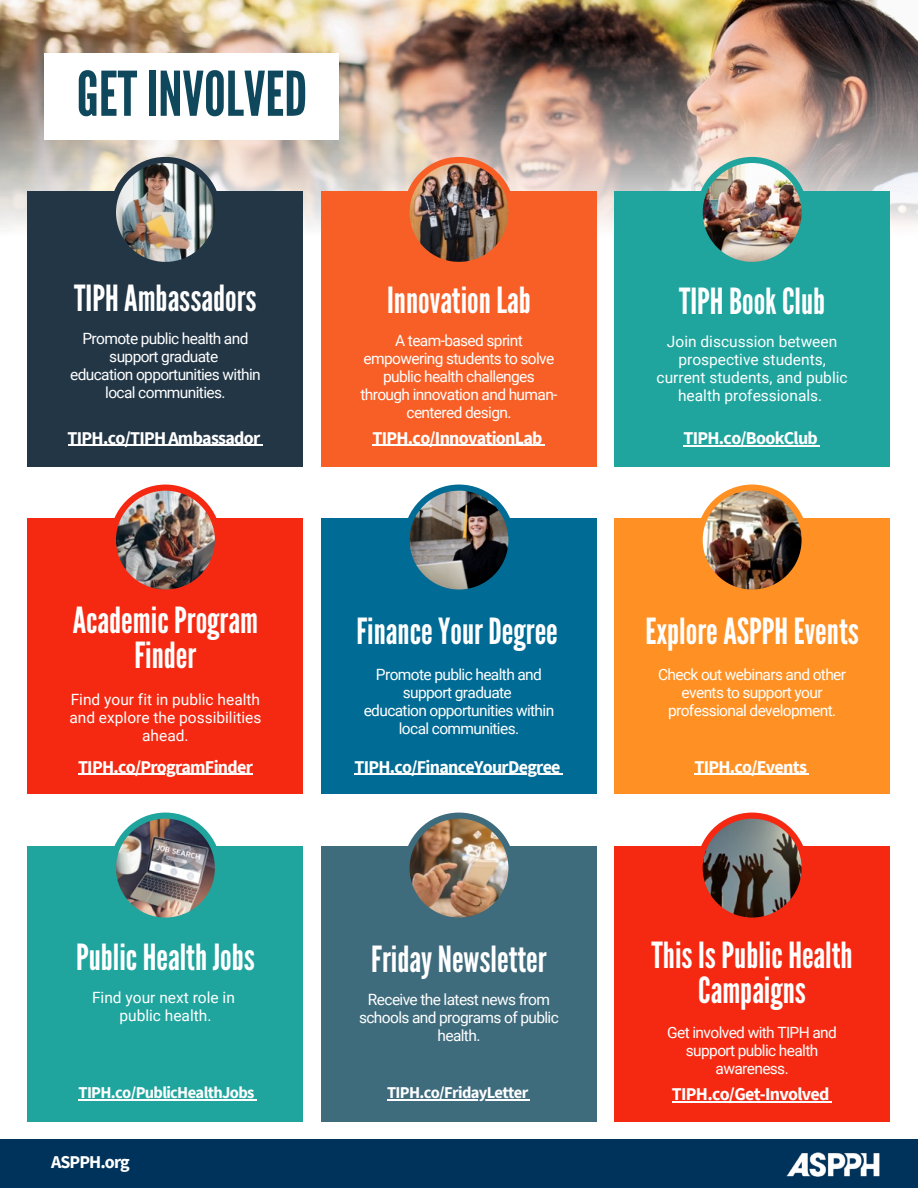
<style>
.page{position:relative;width:918px;height:1188px;background:#fff}
.page>*{position:absolute;margin:0;border:0;box-sizing:border-box;transform-origin:0 0}
.t1{font:61.5px "League Gothic";color:#0f475c}
.t2{font:36px/34.8px "League Gothic";color:#fff;text-align:center}
.t3{font:700 18px "Source Sans Pro";letter-spacing:-.04em;color:#fff}
.t4{font:700 16.5px "Source Sans Pro";letter-spacing:-.04em;color:#fff}
.t5{font:15.45px/18px "Roboto";letter-spacing:-.04em;color:#fff;text-align:center}
.t6{font:15.45px/18px "Roboto";color:#fff;text-align:center}
</style>
<div class="page">
<img style="left:0;top:0;width:915px;height:37px">
<img style="left:0;top:37px;width:918px;height:297px">
<div style="left:0;top:1139px;width:918px;height:49px;background:#00335b"></div>
<div style="left:614px;top:519px;width:276px;height:275px;background:#ff9124"></div>
<div style="left:697px;top:485px;width:111px;height:111px;background:#ff9124;border-radius:50%"></div>
<img style="left:703px;top:491px;width:99px;height:99px;border-radius:50%">
<div style="left:321px;top:519px;width:276px;height:275px;background:#006b94"></div>
<div style="left:403px;top:485px;width:112px;height:111px;background:#006b94;border-radius:50%"></div>
<img style="left:410px;top:491px;width:98px;height:99px;border-radius:50%">
<div style="left:28px;top:519px;width:275px;height:275px;background:#f52911"></div>
<div style="left:110px;top:485px;width:111px;height:111px;background:#f52911;border-radius:50%"></div>
<img style="left:116px;top:491px;width:99px;height:99px;border-radius:50%">
<div style="left:614px;top:847px;width:276px;height:275px;background:#f52911"></div>
<div style="left:697px;top:813px;width:111px;height:111px;background:#f52911;border-radius:50%"></div>
<img style="left:703px;top:819px;width:99px;height:99px;border-radius:50%">
<div style="left:321px;top:847px;width:276px;height:275px;background:#3f6c7d"></div>
<div style="left:403px;top:813px;width:112px;height:111px;background:#3f6c7d;border-radius:50%"></div>
<img style="left:410px;top:819px;width:98px;height:99px;border-radius:50%">
<div style="left:28px;top:847px;width:275px;height:275px;background:#1fa59e"></div>
<div style="left:110px;top:813px;width:111px;height:111px;background:#1fa59e;border-radius:50%"></div>
<img style="left:116px;top:819px;width:99px;height:99px;border-radius:50%">
<div style="left:614px;top:191px;width:276px;height:276px;background:#1fa59e"></div>
<div style="left:697px;top:157px;width:111px;height:111px;background:#1fa59e;border-radius:50%"></div>
<img style="left:703px;top:163px;width:99px;height:99px;border-radius:50%">
<div style="left:321px;top:191px;width:276px;height:276px;background:#f85f26"></div>
<div style="left:403px;top:157px;width:112px;height:111px;background:#f85f26;border-radius:50%"></div>
<img style="left:410px;top:163px;width:98px;height:99px;border-radius:50%">
<div style="left:28px;top:191px;width:275px;height:276px;background:#223646"></div>
<div style="left:110px;top:157px;width:111px;height:111px;background:#223646;border-radius:50%"></div>
<img style="left:116px;top:163px;width:99px;height:99px;border-radius:50%">
<img style="left:786px;top:1152px;width:94px;height:25px">
<div style="left:45px;top:53px;width:294px;height:86px;background:#fff"></div>
<hr style="left:68px;top:445px;width:192px;height:1px;background:#fff">
<hr style="left:373px;top:445px;width:169px;height:1px;background:#fff">
<hr style="left:78px;top:774px;width:174px;height:1px;background:#fff">
<hr style="left:354px;top:774px;width:173px;height:1px;background:#fff">
<hr style="left:527px;top:774px;width:33px;height:1px;background:#fff">
<hr style="left:694px;top:774px;width:112px;height:1px;background:#fff">
<hr style="left:672px;top:1101px;width:157px;height:1px;background:#fff">
<hr style="left:387px;top:1099px;width:141px;height:1px;background:#fff">
<hr style="left:79px;top:1099px;width:175px;height:1px;background:#fff">
<hr style="left:684px;top:445px;width:133px;height:1px;background:#fff">
<h1 class="t1" style="left:77px;top:58px;width:232px">GETINVOLVED</h1>
<h2 class="t2" style="left:74px;top:281px;width:184px">TIPHAmbassadors</h2>
<h2 class="t2" style="left:387px;top:283px;width:145px">InnovationLab</h2>
<h2 class="t2" style="left:679px;top:285px;width:148px">TIPHBookClub</h2>
<p class="t5" style="left:70px;top:330px;width:192px">Promote public health and support graduate<br>education opportunities within local communities.</p>
<p class="t5" style="left:360px;top:332px;width:199px">A team-based sprint empowering students to solve public health challenges through innovation and human&shy;centered design.</p>
<p class="t6" style="left:657px;top:333px;width:193px">Join discussion between prospective students, current students, and public health professionals.</p>
<p class="t3" style="left:68px;top:426px;width:194px">TIPH.co/TIPH Ambassador</p>
<p class="t3" style="left:373px;top:426px;width:171px">TIPH.co/InnovationLab</p>
<p class="t3" style="left:684px;top:426px;width:136px">TIPH.co/BookClub</p>
<h2 class="t2" style="left:73px;top:604px;width:187px">AcademicProgram<br>Finder</h2>
<p class="t6" style="left:69px;top:691px;width:194px">Find your fit in public health and explore the possibilities ahead.</p>
<h2 class="t2" style="left:356px;top:614px;width:203px">FinanceYourDegree</h2>
<p class="t5" style="left:364px;top:666px;width:192px">Promote public health and support graduate<br>education opportunities within local communities.</p>
<h2 class="t2" style="left:645px;top:614px;width:215px">ExploreASPPHEvents</h2>
<p class="t5" style="left:658px;top:666px;width:190px">Check out webinars and other events to support your professional development.</p>
<p class="t3" style="left:78px;top:755px;width:176px">TIPH.co/ProgramFinder</p>
<p class="t3" style="left:354px;top:755px;width:208px">TIPH.co/FinanceYourDegree</p>
<p class="t3" style="left:694px;top:755px;width:114px">TIPH.co/Events</p>
<h2 class="t2" style="left:76px;top:941px;width:180px">PublicHealthJobs</h2>
<p class="t6" style="left:92px;top:989px;width:144px">Find your next role in public health.</p>
<h2 class="t2" style="left:371px;top:943px;width:177px">FridayNewsletter</h2>
<h2 class="t2" style="left:652px;top:938px;width:203px">ThisIsPublicHealth<br>Campaigns</h2>
<p class="t5" style="left:359px;top:991px;width:201px">Receive the latest news from schools and programs of public health.</p>
<p class="t5" style="left:667px;top:1023px;width:171px">Get involved with TIPH and support public health awareness.</p>
<p class="t4" style="left:79px;top:1082px;width:177px">TIPH.co/PublicHealthJobs</p>
<p class="t4" style="left:387px;top:1082px;width:143px">TIPH.co/FridayLetter</p>
<p class="t3" style="left:672px;top:1082px;width:159px">TIPH.co/Get-Involved</p>
<p class="t3" style="left:51px;top:1151px;width:80px">ASPPH.org</p>
</div>
